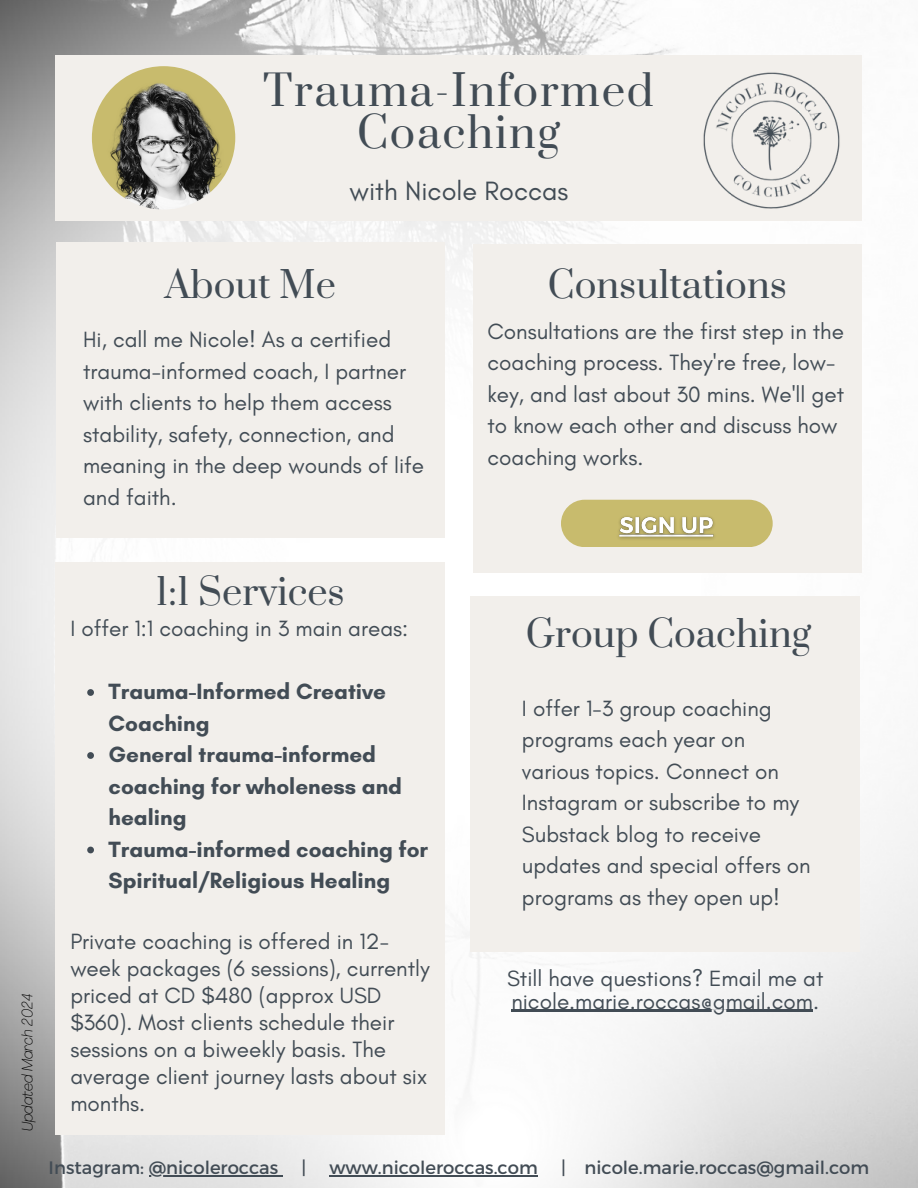
<style>
.page{position:relative;width:918px;height:1188px;background:#fff}
.page>*{position:absolute;margin:0;border:0;box-sizing:border-box;transform-origin:0 0}
.t1{font:42px "Prata";letter-spacing:.04em;color:#424c55}
.t2{font:36px "Prata";color:#424c55}
.t3{font:27px "Glacial Indifference";color:#424c55}
.t4{font:22.5px/31.5px "Glacial Indifference";color:#424c55}
.t5{font:700 22.5px/31.5px "Glacial Indifference";color:#424c55}
.t6{font:18px "Montserrat";color:#424c55}
.t7{font:italic 100 15px "Agrandir";color:#000}
</style>
<div class="page">
<img style="left:0;top:0;width:918px;height:1188px">
<div style="left:56px;top:55px;width:806px;height:166px;background:#f2efeb"></div>
<div style="left:473px;top:244px;width:389px;height:329px;background:#f2efeb"></div>
<div style="left:56px;top:242px;width:389px;height:295px;background:#f2efeb"></div>
<div style="left:471px;top:596px;width:389px;height:356px;background:#f2efeb"></div>
<div style="left:55px;top:562px;width:390px;height:572px;background:#f2efeb"></div>
<img style="left:92px;top:66px;width:143px;height:144px;border-radius:50%">
<div style="left:561px;top:500px;width:211px;height:47px;background:#c8bb6d;border-radius:24px"></div>
<img style="left:703px;top:72px;width:137px;height:137px">
<svg style="left:87px;top:689px;width:7px;height:7px"></svg>
<svg style="left:87px;top:752px;width:7px;height:7px"></svg>
<svg style="left:87px;top:847px;width:7px;height:6px"></svg>
<hr style="left:149px;top:1175px;width:129px;height:1px;background:#424c55">
<hr style="left:330px;top:1175px;width:208px;height:1px;background:#424c55">
<img style="left:618px;top:516px;width:96px;height:23px">
<hr style="left:511px;top:1010px;width:302px;height:2px;background:#424c55">
<h1 class="t1" style="left:263px;top:65px;width:392px">Trauma-Informed</h1>
<p class="t1" style="left:357px;top:106px;width:204px">Coaching</p>
<h5 class="t3" style="left:350px;top:174px;width:220px">with Nicole Roccas</h5>
<h3 class="t2" style="left:165px;top:262px;width:173px">About Me</h3>
<h2 class="t4" style="left:83px;top:324px;width:343px">Hi, call me Nicole! As a certified trauma-informed coach, I partner with clients to help them access stability, safety, connection, and meaning in the deep wounds of life and faith.</h2>
<h2 class="t2" style="left:548px;top:262px;width:241px">Consultations</h2>
<h5 class="t4" style="left:488px;top:315px;width:358px">Consultations are the first step in the coaching process. They're free, low&shy;key, and last about 30 mins. We'll get to know each other and discuss how coaching works.</h5>
<h5 class="t7" style="left:21px;top:1131px;width:139px;rotate:-90deg">Updated March 2024</h5>
<h5 class="t2" style="left:156px;top:569px;width:191px">1:1 Services</h5>
<p class="t4" style="left:70px;top:613px;width:339px">I offer 1:1 coaching in 3 main areas:</p>
<h2 class="t5" style="left:109px;top:676px;width:279px">Trauma-Informed Creative<br>Coaching</h2>
<h5 class="t5" style="left:109px;top:739px;width:295px">General trauma-informed coaching for wholeness and healing</h5>
<p class="t5" style="left:109px;top:833px;width:321px">Trauma-informed coaching for<br>Spiritual/Religious Healing</p>
<p class="t4" style="left:70px;top:928px;width:361px;line-height:27px">Private coaching is offered in 12- week packages (6 sessions), currently priced at CD $480 (approx USD $360). Most clients schedule their sessions on a biweekly basis. The average client journey lasts about six months.</p>
<h2 class="t2" style="left:526px;top:612px;width:287px">Group Coaching</h2>
<p class="t4" style="left:522px;top:692px;width:290px">I offer 1-3 group coaching programs each year on various topics. Connect on<br>Instagram or subscribe to my<br>Substack blog to receive updates and special offers on programs as they open up!</p>
<h6 class="t4" style="left:507px;top:967px;width:318px;line-height:22.5px">Still have questions? Email me at nicole.marie.roccas@gmail.com.</h6>
<h5 class="t6" style="left:49px;top:1156px;width:231px">Instagram: @nicoleroccas</h5>
<p class="t6" style="left:302px;top:1156px;width:6px">|</p>
<p class="t6" style="left:330px;top:1156px;width:210px">www.nicoleroccas.com</p>
<p class="t6" style="left:561px;top:1156px;width:310px">| nicole.marie.roccas@gmail.com</p>
</div>
